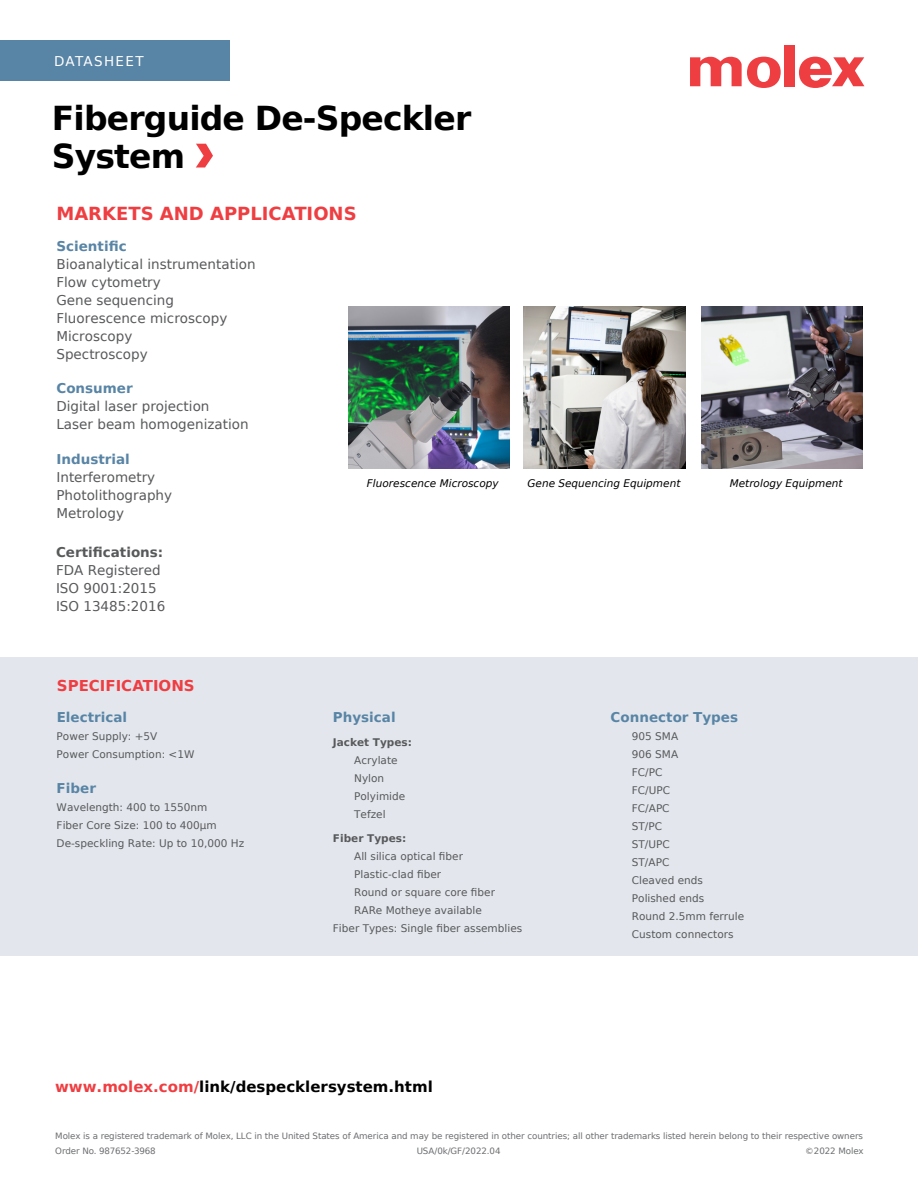
<style>
.page{position:relative;width:918px;height:1188px;background:#fff}
.page>*{position:absolute;margin:0;border:0;box-sizing:border-box;transform-origin:0 0}
.t1{font:700 33px/37.5px "Bitstream Vera Sans";letter-spacing:-.025em;color:#000}
.t2{font:700 18px "Bitstream Vera Sans";color:#ef3e42}
.t3{font:700 15px "Bitstream Vera Sans";color:#000}
.t4{font:700 15px "Bitstream Vera Sans";color:#ef3e42}
.t5{font:13.5px/18px "Bitstream Vera Sans";color:#58595b}
.t6{font:700 13.5px "Bitstream Vera Sans";color:#5884a5}
.t7{font:700 13.5px "Bitstream Vera Sans";color:#58595b}
.t8{font:13.5px "Bitstream Vera Sans";letter-spacing:.1em;color:#fff}
.t9{font:10.5px/18px "Bitstream Vera Sans";color:#58595b}
.t10{font:italic 10.5px "Bitstream Vera Sans";color:#000}
.t11{font:700 10.5px "Bitstream Vera Sans";color:#58595b}
.t12{font:8.7px/15px "Bitstream Vera Sans";letter-spacing:-.01em;color:#6d6e71}
.s1{color:#ef3e42}
.s2{font-style:inherit}
</style>
<div class="page">
<div style="left:0;top:40px;width:230px;height:41px;background:#5884a5"></div>
<div style="left:784px;top:45px;width:11px;height:41px;background:#ef3e42"></div>
<svg style="left:690px;top:56px;width:91px;height:32px"></svg>
<svg style="left:799px;top:57px;width:65px;height:31px"></svg>
<div style="left:0;top:658px;width:918px;height:298px;background:#e3e7ed"></div>
<svg style="left:196px;top:144px;width:17px;height:24px"></svg>
<img style="left:348px;top:307px;width:162px;height:161px">
<img style="left:524px;top:307px;width:161px;height:161px">
<img style="left:701px;top:307px;width:162px;height:161px">
<p class="t8" style="left:54px;top:53px;width:91px">DATASHEET</p>
<h1 class="t1" style="left:52px;top:100px;width:421px">Fiberguide De-Speckler<br>System</h1>
<h2 class="t2" style="left:56px;top:203px;width:302px">MARKETS AND APPLICATIONS</h2>
<p class="t6" style="left:56px;top:238px;width:72px">Scientific</p>
<p class="t5" style="left:56px;top:255px;width:201px">Bioanalytical instrumentation<br>Flow cytometry<br>Gene sequencing<br>Fluorescence microscopy<br>Microscopy<br>Spectroscopy</p>
<p class="t6" style="left:56px;top:381px;width:78px">Consumer</p>
<p class="t5" style="left:56px;top:398px;width:194px">Digital laser projection<br>Laser beam homogenization</p>
<p class="t6" style="left:56px;top:451px;width:75px">Industrial</p>
<p class="t5" style="left:56px;top:468px;width:117px">Interferometry<br>Photolithography<br>Metrology</p>
<p class="t10" style="left:367px;top:477px;width:133px">Fluorescence Microscopy</p>
<p class="t10" style="left:527px;top:477px;width:154px">Gene Sequencing Equipment</p>
<p class="t10" style="left:730px;top:477px;width:114px">Metrology Equipment</p>
<p class="t7" style="left:56px;top:545px;width:109px">Certifications:</p>
<p class="t5" style="left:56px;top:562px;width:111px">FDA Registered<br>ISO 9001:2015<br>ISO 13485:2016</p>
<h3 class="t4" style="left:57px;top:677px;width:139px">SPECIFICATIONS</h3>
<p class="t6" style="left:57px;top:710px;width:72px">Electrical</p>
<p class="t9" style="left:57px;top:728px;width:139px">Power Supply: +5V<br>Power Consumption: &lt;1W</p>
<p class="t6" style="left:57px;top:780px;width:41px">Fiber</p>
<p class="t9" style="left:57px;top:798px;width:189px">Wavelength: 400 to 1550nm<br>Fiber Core Size: 100 to 400µm<br>De-speckling Rate: Up to 10,000 Hz</p>
<p class="t6" style="left:333px;top:710px;width:64px">Physical</p>
<p class="t11" style="left:333px;top:737px;width:81px">Jacket Types:</p>
<p class="t9" style="left:354px;top:752px;width:53px">Acrylate<br>Nylon<br>Polyimide<br>Tefzel</p>
<p class="t11" style="left:333px;top:833px;width:75px">Fiber Types:</p>
<p class="t9" style="left:354px;top:848px;width:110px">All silica optical fiber</p>
<p class="t9" style="left:354px;top:866px;width:88px">Plastic-clad fiber</p>
<p class="t9" style="left:354px;top:884px;width:142px">Round or square core fiber</p>
<p class="t9" style="left:354px;top:902px;width:129px">RARe Motheye available</p>
<p class="t9" style="left:333px;top:920px;width:191px">Fiber Types: Single fiber assemblies</p>
<p class="t6" style="left:611px;top:710px;width:129px">Connector Types</p>
<p class="t9" style="left:632px;top:728px;width:114px">905 SMA<br>906 SMA<br>FC/PC<br>FC/UPC<br>FC/APC<br>ST/PC<br>ST/UPC<br>ST/APC<br>Cleaved ends<br>Polished ends<br>Round 2.5mm ferrule<br>Custom connectors</p>
<h3 class="t3" style="left:55px;top:1078px;width:379px"><span class="s1">www.molex.com/</span>link/despecklersystem.html</h3>
<p class="t12" style="left:55px;top:1129px;width:809px">Molex is a registered trademark of Molex, LLC in the United States of America and may be registered in other countries; all other trademarks listed herein belong to their respective owners<br>Order No. <span class="s2">987652-3968</span></p>
<p class="t12" style="left:417px;top:1144px;width:85px">USA/0k/GF/2022.04</p>
<p class="t12" style="left:805px;top:1144px;width:60px">©2022 Molex</p>
</div>
